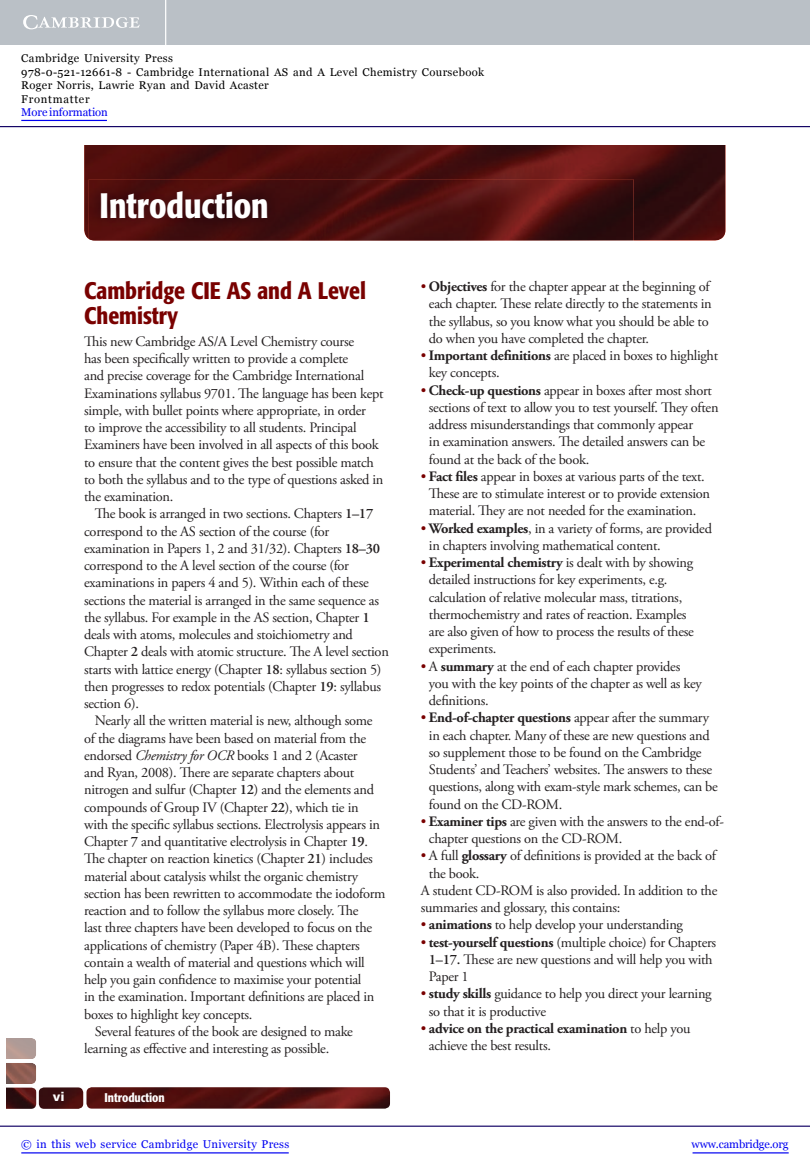
<style>
.page{position:relative;width:810px;height:1170px;background:#fff}
.page>*{position:absolute;margin:0;border:0;box-sizing:border-box;transform-origin:0 0}
.t1{font:500 condensed 35px "Formata";color:#fff}
.t2{font:500 condensed 23.75px/25px "Formata";color:#790100}
.t3{font:14.38px/17.2px "Adobe Garamond Pro";letter-spacing:-.02em;color:#231f20}
.t4{font:700 14.38px/17.2px "Adobe Garamond Pro";letter-spacing:-.02em;color:#231f20}
.t5{font:500 condensed 12.5px "Formata";color:#fff}
.t6{font:900 12.5px "Frutiger LT Std";color:#fff}
.t7{font:11.25px/13.5px "Georgia";letter-spacing:.035em;color:#000}
.t8{font:11.25px "Georgia";letter-spacing:.025em;color:#0000f1}
.t9{font:11.25px "Georgia";letter-spacing:-.015em;color:#0000f1}
.t10{font:11.25px "Georgia";letter-spacing:-.01em;color:#0000f1}
.s1{font-weight:600}
.s2{font-style:italic}
.s3{color:#790100}
.s4{font-weight:700}
.s5{font-weight:400;color:#790100}
.s6{font-weight:400}
</style>
<div class="page">
<img style="left:39px;top:1087px;width:44px;height:22px;border-radius:5px">
<img style="left:6px;top:1087px;width:30px;height:22px">
<img style="left:6px;top:1063px;width:30px;height:21px">
<img style="left:6px;top:1038px;width:30px;height:21px">
<img style="left:86px;top:1087px;width:304px;height:22px;border-radius:5px">
<img style="left:84px;top:145px;width:642px;height:96px">
<img style="left:89px;top:179px;width:545px;height:62px">
<div style="left:0;top:0;width:810px;height:45px;background:#bac0c6"></div>
<svg style="left:23px;top:15px;width:117px;height:14px"></svg>
<hr style="left:165px;top:0;width:1px;height:45px;background:#fff">
<hr style="left:0;top:1126px;width:810px;height:1px;background:#150666">
<hr style="left:693px;top:1152px;width:96px;height:1px;background:#0000f1">
<hr style="left:0;top:126px;width:810px;height:1px;background:#150666">
<hr style="left:21px;top:1152px;width:268px;height:1px;background:#0000f1">
<hr style="left:21px;top:120px;width:86px;height:1px;background:#0000f1">
<p class="t7" style="left:21px;top:52px;width:465px">Cambridge University Press<br>978-0-521-12661-8 - Cambridge International AS and A Level Chemistry Coursebook Roger Norris, Lawrie Ryan and David Acaster<br>Frontmatter</p>
<p class="t10" style="left:21px;top:106px;width:88px">More information</p>
<h1 class="t1" style="left:100px;top:191px;width:171px">Introduction</h1>
<h2 class="t2" style="left:84px;top:280px;width:283px">Cambridge CIE AS and A Level<br>Chemistry</h2>
<p class="t3" style="left:84px;top:334px;width:301px">This new Cambridge AS/A Level Chemistry course<br>has been specifically written to provide a complete<br>and precise coverage for the Cambridge International Examinations syllabus 9701. The language has been kept simple, with bullet points where appropriate, in order<br>to improve the accessibility to all students. Principal Examiners have been involved in all aspects of this book to ensure that the content gives the best possible match to both the syllabus and to the type of questions asked in the examination.</p>
<p class="t3" style="left:84px;top:506px;width:306px;text-indent:11px">The book is arranged in two sections. Chapters <span class="s1">1–17 </span>correspond to the AS section of the course (for examination in Papers 1, 2 and 31/32). Chapters <span class="s1">18–30 </span>correspond to the A level section of the course (for examinations in papers 4 and 5). Within each of these sections the material is arranged in the same sequence as the syllabus. For example in the AS section, Chapter <span class="s1">1 </span>deals with atoms, molecules and stoichiometry and Chapter <span class="s1">2</span> deals with atomic structure. The A level section starts with lattice energy (Chapter <span class="s1">18</span>: syllabus section 5) then progresses to redox potentials (Chapter <span class="s1">19</span>: syllabus section 6).</p>
<p class="t3" style="left:95px;top:713px;width:279px">Nearly all the written material is new, although some</p>
<p class="t3" style="left:84px;top:730px;width:284px">of the diagrams have been based on material from the</p>
<p class="t3" style="left:84px;top:748px;width:275px">endorsed <span class="s2">Chemistry for OCR</span> books 1 and 2 (Acaster</p>
<p class="t3" style="left:84px;top:765px;width:272px">and Ryan, 2008). There are separate chapters about</p>
<p class="t3" style="left:84px;top:782px;width:291px">nitrogen and sulfur (Chapter <span class="s1">12</span>) and the elements and</p>
<p class="t3" style="left:84px;top:799px;width:276px">compounds of Group IV (Chapter <span class="s1">22</span>), which tie in</p>
<p class="t3" style="left:84px;top:817px;width:297px">with the specific syllabus sections. Electrolysis appears in</p>
<p class="t3" style="left:84px;top:834px;width:285px">Chapter <span class="s1">7</span> and quantitative electrolysis in Chapter <span class="s1">19</span>.</p>
<p class="t3" style="left:84px;top:851px;width:290px">The chapter on reaction kinetics (Chapter <span class="s1">21</span>) includes</p>
<p class="t3" style="left:84px;top:868px;width:275px">material about catalysis whilst the organic chemistry</p>
<p class="t3" style="left:84px;top:886px;width:303px">section has been rewritten to accommodate the iodoform</p>
<p class="t3" style="left:84px;top:903px;width:276px">reaction and to follow the syllabus more closely. The</p>
<p class="t3" style="left:84px;top:920px;width:289px">last three chapters have been developed to focus on the</p>
<p class="t3" style="left:84px;top:937px;width:277px">applications of chemistry (Paper 4B). These chapters</p>
<p class="t3" style="left:84px;top:955px;width:282px">contain a wealth of material and questions which will</p>
<p class="t3" style="left:84px;top:972px;width:279px">help you gain confidence to maximise your potential</p>
<p class="t3" style="left:84px;top:989px;width:292px">in the examination. Important definitions are placed in</p>
<p class="t3" style="left:84px;top:1006px;width:170px">boxes to highlight key concepts.</p>
<p class="t3" style="left:95px;top:1024px;width:260px">Several features of the book are designed to make</p>
<p class="t3" style="left:84px;top:1041px;width:247px">learning as effective and interesting as possible.</p>
<p class="t6" style="left:53px;top:1090px;width:13px">vi</p>
<p class="t5" style="left:104px;top:1093px;width:62px">Introduction</p>
<p class="t3" style="left:429px;top:279px;width:284px;text-indent:-8px"><span class="s3">•</span> <span class="s4">Objectives</span> for the chapter appear at the beginning of each chapter. These relate directly to the statements in the syllabus, so you know what you should be able to do when you have completed the chapter.</p>
<p class="t3" style="left:429px;top:348px;width:291px;text-indent:-8px"><span class="s3">•</span> <span class="s4">Important definitions</span> are placed in boxes to highlight key concepts.</p>
<p class="t3" style="left:429px;top:382px;width:291px;text-indent:-8px"><span class="s3">•</span> <span class="s4">Check-up questions</span> appear in boxes after most short sections of text to allow you to test yourself. They often address misunderstandings that commonly appear<br>in examination answers. The detailed answers can be found at the back of the book.</p>
<p class="t3" style="left:421px;top:469px;width:291px;text-align:center"><span class="s3">•</span> <span class="s4">Fact files</span> appear in boxes at various parts of the text.<br>These are to stimulate interest or to provide extension material. They are not needed for the examination.</p>
<p class="t3" style="left:429px;top:520px;width:285px;text-indent:-8px"><span class="s3">•</span> <span class="s4">Worked examples</span>, in a variety of forms, are provided in chapters involving mathematical content.</p>
<p class="t3" style="left:429px;top:555px;width:266px;text-indent:-8px"><span class="s3">•</span> <span class="s4">Experimental chemistry</span> is dealt with by showing detailed instructions for key experiments, e.g. calculation of relative molecular mass, titrations, thermochemistry and rates of reaction. Examples are also given of how to process the results of these experiments.</p>
<p class="t3" style="left:429px;top:658px;width:274px;text-indent:-8px"><span class="s3">•</span> A <span class="s4">summary</span> at the end of each chapter provides you with the key points of the chapter as well as key definitions.</p>
<p class="t3" style="left:429px;top:710px;width:290px;text-indent:-8px"><span class="s3">•</span> <span class="s4">End-of-chapter questions</span> appear after the summary in each chapter. Many of these are new questions and so supplement those to be found on the Cambridge Students’ and Teachers’ websites. The answers to these questions, along with exam-style mark schemes, can be found on the CD-ROM.</p>
<p class="t3" style="left:429px;top:814px;width:297px;text-indent:-8px"><span class="s3">•</span> <span class="s4">Examiner tips</span> are given with the answers to the end-of&shy;chapter questions on the CD-ROM.</p>
<p class="t3" style="left:421px;top:848px;width:297px"><span class="s3">•</span> A full <span class="s4">glossary</span> of definitions is provided at the back of</p>
<p class="t3" style="left:429px;top:865px;width:52px">the book.</p>
<p class="t3" style="left:421px;top:883px;width:298px">A student CD-ROM is also provided. In addition to the</p>
<p class="t3" style="left:421px;top:900px;width:201px">summaries and glossary, this contains:</p>
<p class="t3" style="left:421px;top:917px;width:264px"><span class="s3">•</span> <span class="s4">animations</span> to help develop your understanding</p>
<p class="t3" style="left:429px;top:934px;width:289px;text-indent:-8px"><span class="s3">•</span> <span class="s4">test-yourself questions</span> (multiple choice) for Chapters<br><span class="s1">1–17.</span> These are new questions and will help you with<br>Paper 1</p>
<p class="t3" style="left:429px;top:986px;width:284px;text-indent:-8px"><span class="s3">•</span> <span class="s4">study skills</span> guidance to help you direct your learning so that it is productive</p>
<p class="t4" style="left:429px;top:1021px;width:263px;text-indent:-8px"><span class="s5">•</span> advice on the practical examination <span class="s6">to help you achieve the best results.</span></p>
<p class="t8" style="left:21px;top:1137px;width:269px">© in this web service Cambridge University Press</p>
<p class="t9" style="left:692px;top:1137px;width:99px">www.cambridge.org</p>
</div>
